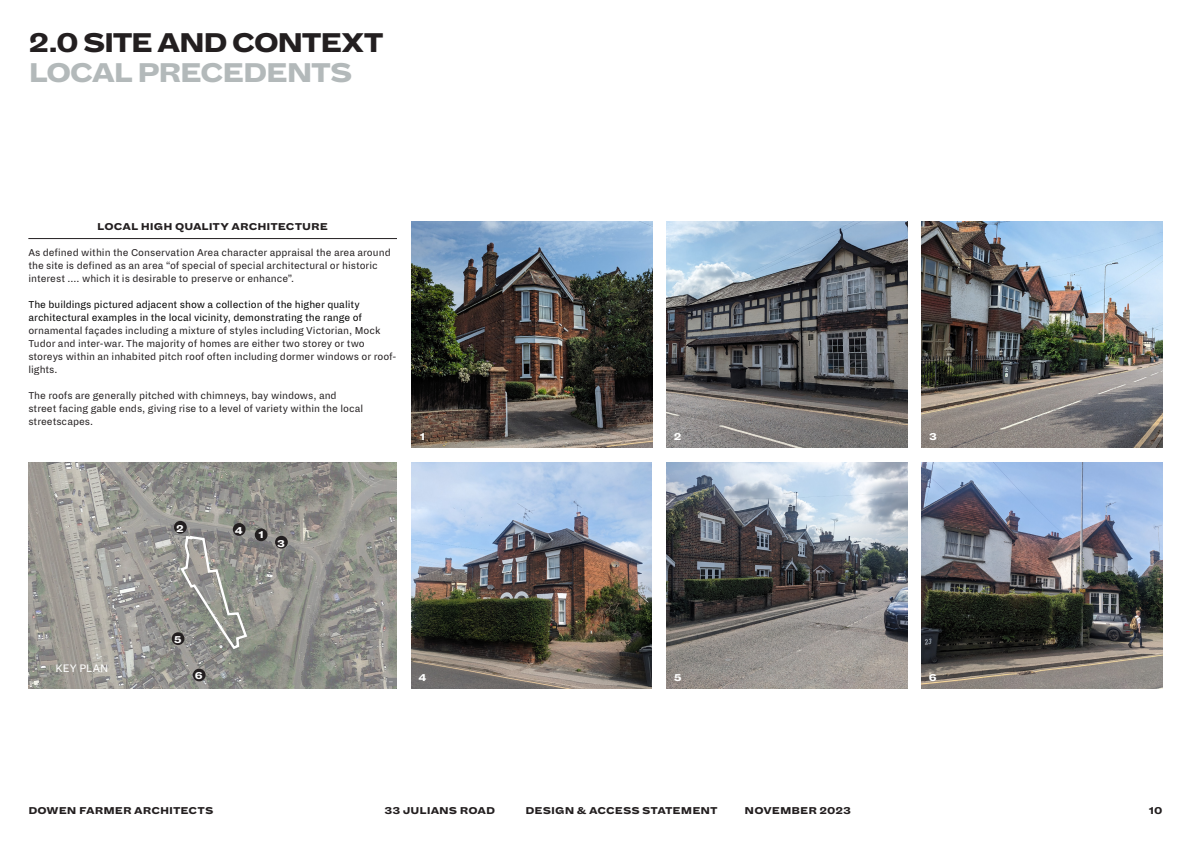
<style>
.page{position:relative;width:1191px;height:842px;background:#fff}
.page>*{position:absolute;margin:0;border:0;box-sizing:border-box;transform-origin:0 0}
.t1{font:900 30px "Dia";letter-spacing:-.06em;color:#231f20}
.t2{font:900 30px "Dia";letter-spacing:-.06em;color:#b3b9ba}
.t3{font:12px "Dia";letter-spacing:.005em;color:#fff}
.t4{font:11px/13px "Dia";color:#231f20}
.t5{font:11px/13px "Dia";color:#000}
.t6{font:900 11px "Dia";color:#231f20}
.t7{font:900 11px "Dia";color:#fff}
</style>
<div class="page">
<img style="left:28px;top:462px;width:369px;height:227px">
<img style="left:921px;top:221px;width:241px;height:227px">
<img style="left:666px;top:462px;width:241px;height:227px">
<hr style="left:28px;top:238px;width:369px;height:1px;background:#231f20">
<img style="left:666px;top:221px;width:241px;height:227px">
<img style="left:411px;top:221px;width:241px;height:227px">
<img style="left:921px;top:462px;width:241px;height:227px">
<img style="left:411px;top:462px;width:241px;height:227px">
<div style="left:255px;top:528px;width:12px;height:13px;background:#231f20;border-radius:50%"></div>
<div style="left:174px;top:521px;width:13px;height:13px;background:#231f20;border-radius:50%"></div>
<div style="left:275px;top:536px;width:13px;height:13px;background:#231f20;border-radius:50%"></div>
<div style="left:172px;top:632px;width:12px;height:13px;background:#231f20;border-radius:50%"></div>
<div style="left:193px;top:669px;width:13px;height:12px;background:#231f20;border-radius:50%"></div>
<div style="left:233px;top:523px;width:12px;height:13px;background:#231f20;border-radius:50%"></div>
<svg style="left:179px;top:534px;width:70px;height:117px;background:#989892"></svg>
<h1 class="t1" style="left:28px;top:24px;width:357px">2.0 SITE AND CONTEXT</h1>
<h1 class="t2" style="left:28px;top:54px;width:325px">LOCAL PRECEDENTS</h1>
<p class="t6" style="left:97px;top:220px;width:232px">LOCAL HIGH QUALITY ARCHITECTURE</p>
<p class="t4" style="left:28px;top:246px;width:364px">As defined within the Conservation Area character appraisal the area around the site is defined as an area “of special of special architectural or historic interest .... which it is desirable to preserve or enhance”.</p>
<p class="t5" style="left:28px;top:298px;width:335px">The buildings pictured adjacent show a collection of the higher quality architectural examples in the local vicinity, demonstrating the range of</p>
<p class="t4" style="left:28px;top:324px;width:370px">ornamental façades including a mixture of styles including Victorian, Mock Tudor and inter-war. The majority of homes are either two storey or two storeys within an inhabited pitch roof often including dormer windows or roof&shy;lights.</p>
<p class="t4" style="left:28px;top:389px;width:336px">The roofs are generally pitched with chimneys, bay windows, and street facing gable ends, giving rise to a level of variety within the local streetscapes.</p>
<p class="t7" style="left:420px;top:429px;width:7px">1</p>
<p class="t7" style="left:674px;top:429px;width:9px">2</p>
<p class="t7" style="left:929px;top:429px;width:9px">3</p>
<p class="t7" style="left:176px;top:521px;width:9px">2</p>
<p class="t7" style="left:235px;top:523px;width:10px">4</p>
<p class="t7" style="left:258px;top:528px;width:7px">1</p>
<p class="t7" style="left:277px;top:536px;width:9px">3</p>
<p class="t3" style="left:55px;top:661px;width:54px">KEY PLAN</p>
<p class="t7" style="left:174px;top:633px;width:9px">5</p>
<p class="t7" style="left:195px;top:669px;width:9px">6</p>
<p class="t7" style="left:418px;top:670px;width:10px">4</p>
<p class="t7" style="left:674px;top:670px;width:9px">5</p>
<p class="t7" style="left:929px;top:670px;width:9px">6</p>
<p class="t6" style="left:28px;top:803px;width:187px">DOWEN FARMER ARCHITECTS</p>
<p class="t6" style="left:384px;top:803px;width:112px">33 JULIANS ROAD</p>
<p class="t6" style="left:525px;top:803px;width:194px">DESIGN &amp; ACCESS STATEMENT</p>
<p class="t6" style="left:744px;top:803px;width:108px">NOVEMBER 2023</p>
<p class="t6" style="left:1149px;top:803px;width:15px">10</p>
</div>
